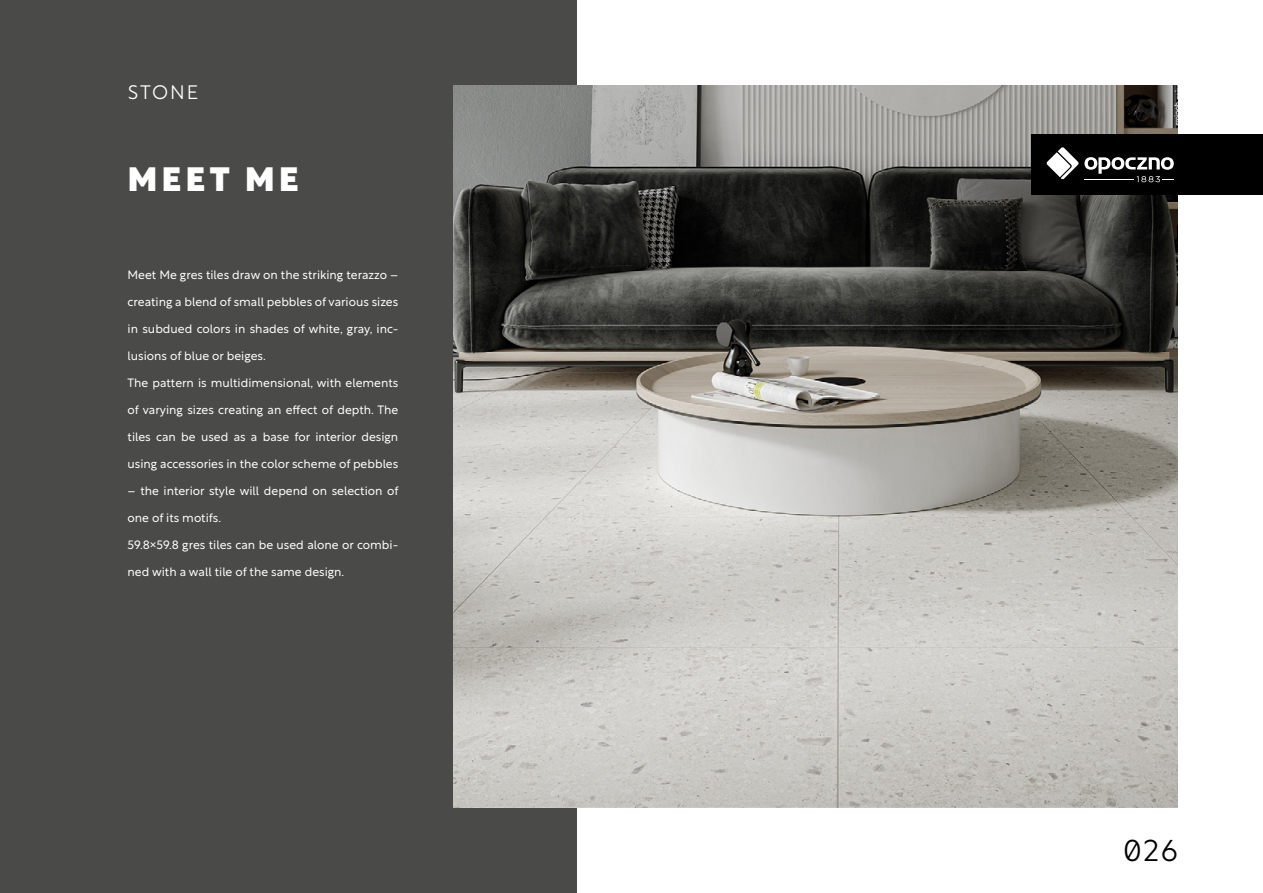
<style>
.page{position:relative;width:1263px;height:893px;background:#fff}
.page>*{position:absolute;margin:0;border:0;box-sizing:border-box;transform-origin:0 0}
.t1{font:900 33px "Rustica";letter-spacing:.14em;color:#fff}
.t2{font:300 30px "Rustica";color:#000}
.t3{font:300 19.5px "Rustica";letter-spacing:.095em;color:#fff}
.t4{font:300 12px "Rustica";color:#fff}
</style>
<div class="page">
<div style="left:0;top:0;width:576px;height:893px;background:#4a4a49"></div>
<img style="left:454px;top:85px;width:724px;height:723px">
<div style="left:1032px;top:135px;width:231px;height:60px;background:#000"></div>
<svg style="left:1046px;top:147px;width:128px;height:35px"></svg>
<h3 class="t3" style="left:128px;top:75px;width:72px">STONE</h3>
<h1 class="t1" style="left:128px;top:151px;width:172px">MEET ME</h1>
<p class="t4" style="left:128px;top:265px;width:272px">Meet Me gres tiles draw on the striking terazzo –</p>
<p class="t4" style="left:128px;top:292px;width:272px">creating a blend of small pebbles of various sizes</p>
<p class="t4" style="left:128px;top:319px;width:272px">in subdued colors in shades of white, gray, inc-</p>
<p class="t4" style="left:128px;top:346px;width:140px">lusions of blue or beiges.</p>
<p class="t4" style="left:128px;top:373px;width:272px">The pattern is multidimensional, with elements</p>
<p class="t4" style="left:128px;top:400px;width:272px">of varying sizes creating an effect of depth. The</p>
<p class="t4" style="left:128px;top:427px;width:272px">tiles can be used as a base for interior design</p>
<p class="t4" style="left:128px;top:454px;width:272px">using accessories in the color scheme of pebbles</p>
<p class="t4" style="left:128px;top:481px;width:272px">– the interior style will depend on selection of</p>
<p class="t4" style="left:128px;top:508px;width:95px">one of its motifs.</p>
<p class="t4" style="left:128px;top:535px;width:272px">59.8×59.8 gres tiles can be used alone or combi-</p>
<p class="t4" style="left:128px;top:562px;width:218px">ned with a wall tile of the same design.</p>
<h2 class="t2" style="left:1123px;top:824px;width:56px">026</h2>
</div>
